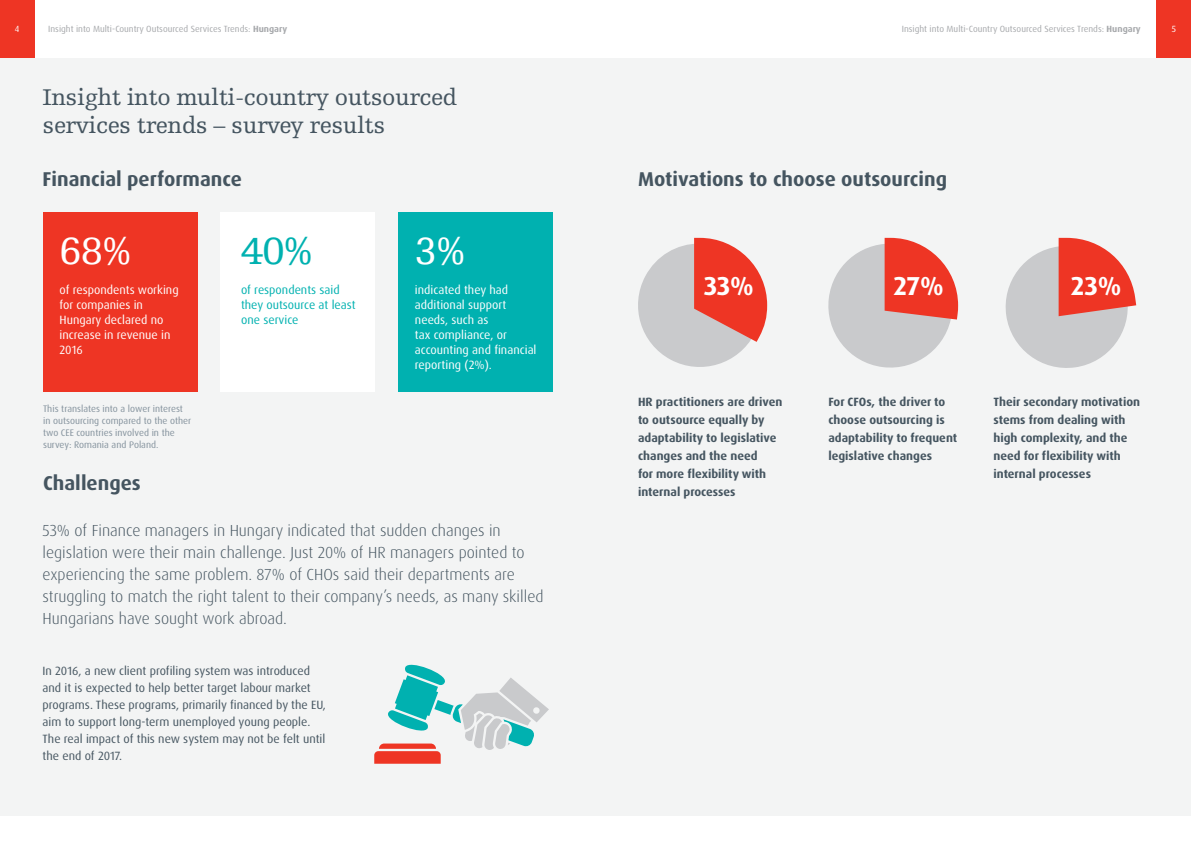
<style>
.page{position:relative;width:1191px;height:842px;background:#fff}
.page>*{position:absolute;margin:0;border:0;box-sizing:border-box;transform-origin:0 0}
.t1{font:40px "Egyptienne FLT Std";color:#fff}
.t2{font:40px "Egyptienne FLT Std";color:#00b1b0}
.t3{font:700 26px "Dax Pro";color:#fff}
.t4{font:24px/28px "Egyptienne FLT Std";letter-spacing:-.02em;color:#455560}
.t5{font:700 20px "Dax Pro";color:#455560}
.t6{font:300 16px/22px "Dax Pro";color:#455560}
.t7{font:700 12px/18px "Dax Pro";color:#455560}
.t8{font:12px/17px "Dax Pro";color:#455560}
.t9{font:12px/15px "Dax Pro";color:#fff}
.t10{font:12px/15px "Dax Pro";color:#00b1b0}
.t11{font:9.5px/12px "Dax Pro";color:#84929d}
.t12{font:9px "Dax Pro";color:#a7a9ac}
.t13{font:9px "Dax Pro";color:#fff}
.s1{font-weight:700}
</style>
<div class="page">
<div style="left:0;top:58px;width:1191px;height:758px;background:#f3f4f4"></div>
<div style="left:43px;top:213px;width:154px;height:179px;background:#ee3524"></div>
<div style="left:220px;top:213px;width:154px;height:179px;background:#fff"></div>
<div style="left:399px;top:213px;width:154px;height:179px;background:#00b1b0"></div>
<div style="left:0;top:0;width:34px;height:58px;background:#ee3524"></div>
<div style="left:1157px;top:0;width:34px;height:58px;background:#ee3524"></div>
<svg style="left:638px;top:238px;width:129px;height:129px"></svg>
<svg style="left:828px;top:238px;width:130px;height:130px"></svg>
<svg style="left:1005px;top:238px;width:131px;height:130px"></svg>
<svg style="left:374px;top:664px;width:175px;height:100px"></svg>
<p class="t13" style="left:15px;top:23px;width:6px">4</p>
<p class="t12" style="left:48px;top:23px;width:240px">Insight into Multi-Country Outsourced Services Trends: <span class="s1">Hungary</span></p>
<p class="t12" style="left:901px;top:23px;width:240px">Insight into Multi-Country Outsourced Services Trends: <span class="s1">Hungary</span></p>
<p class="t13" style="left:1171px;top:23px;width:6px">5</p>
<h3 class="t4" style="left:43px;top:84px;width:416px">Insight into multi-country outsourced services trends – survey results</h3>
<h3 class="t5" style="left:43px;top:166px;width:201px">Financial performance</h3>
<h1 class="t1" style="left:60px;top:229px;width:73px">68%</h1>
<p class="t9" style="left:60px;top:282px;width:121px">of respondents working for companies in<br>Hungary declared no increase in revenue in<br>2016</p>
<p class="t11" style="left:43px;top:403px;width:150px">This translates into a lower interest in outsourcing compared to the other two CEE countries involved in the survey: Romania and Poland.</p>
<h3 class="t5" style="left:43px;top:470px;width:99px">Challenges</h3>
<h1 class="t2" style="left:241px;top:229px;width:73px">40%</h1>
<p class="t10" style="left:241px;top:282px;width:116px">of respondents said they outsource at least one service</p>
<h1 class="t1" style="left:415px;top:229px;width:52px">3%</h1>
<p class="t9" style="left:415px;top:282px;width:123px">indicated they had additional support needs, such as<br>tax compliance, or accounting and financial reporting (2%).</p>
<p class="t6" style="left:43px;top:519px;width:502px">53% of Finance managers in Hungary indicated that sudden changes in legislation were their main challenge. Just 20% of HR managers pointed to experiencing the same problem. 87% of CHOs said their departments are struggling to match the right talent to their company’s needs, as many skilled Hungarians have sought work abroad.</p>
<p class="t8" style="left:43px;top:662px;width:285px">In 2016, a new client profiling system was introduced and it is expected to help better target labour market programs. These programs, primarily financed by the EU, aim to support long-term unemployed young people.<br>The real impact of this new system may not be felt until the end of 2017.</p>
<h3 class="t5" style="left:638px;top:166px;width:310px">Motivations to choose outsourcing</h3>
<h2 class="t3" style="left:703px;top:269px;width:52px">33%</h2>
<h2 class="t3" style="left:893px;top:269px;width:52px">27%</h2>
<h2 class="t3" style="left:1071px;top:269px;width:52px">23%</h2>
<p class="t7" style="left:638px;top:393px;width:146px">HR practitioners are driven to outsource equally by adaptability to legislative changes and the need<br>for more flexibility with internal processes</p>
<p class="t7" style="left:828px;top:393px;width:130px">For CFOs, the driver to choose outsourcing is adaptability to frequent legislative changes</p>
<p class="t7" style="left:993px;top:393px;width:148px">Their secondary motivation stems from dealing with high complexity, and the need for flexibility with internal processes</p>
</div>
